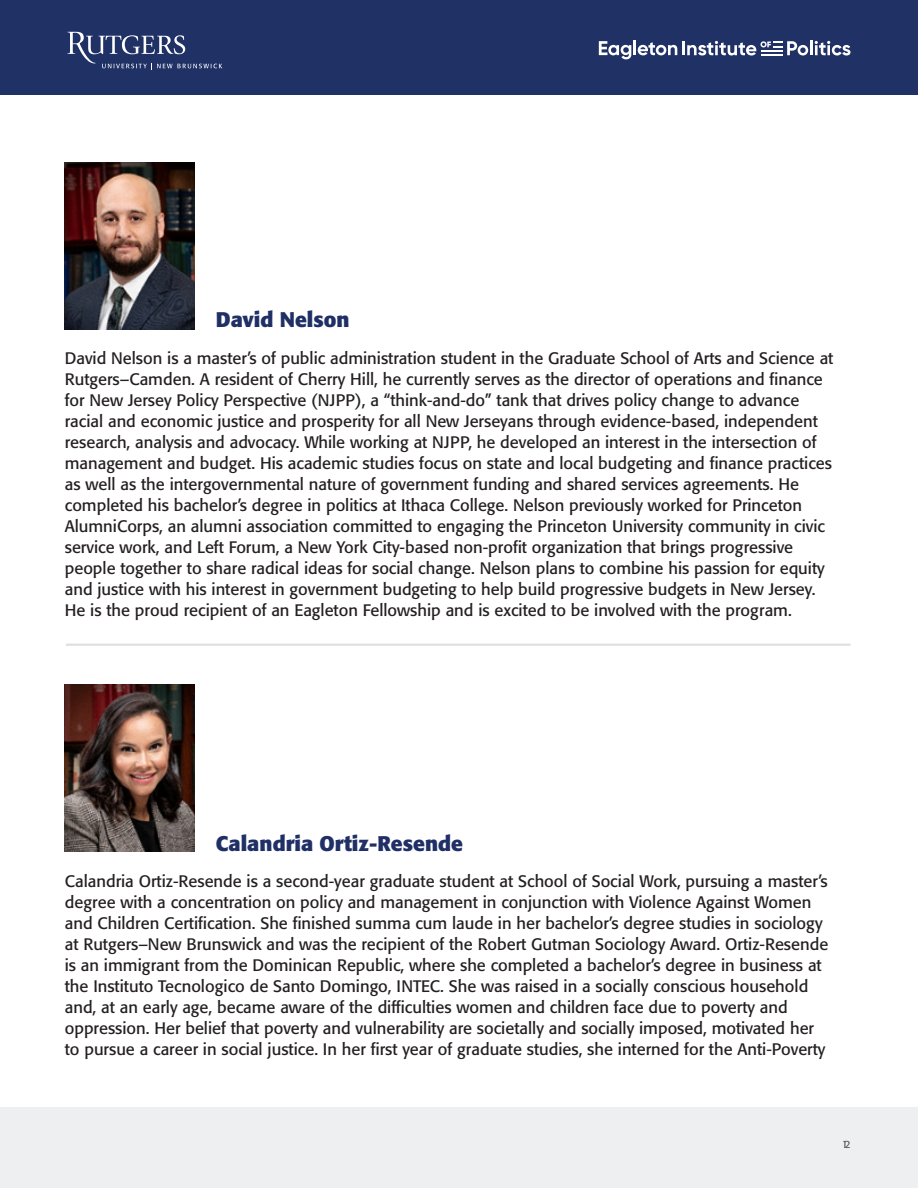
<style>
.page{position:relative;width:918px;height:1188px;background:#fff}
.page>*{position:absolute;margin:0;border:0;box-sizing:border-box;transform-origin:0 0}
.Bodycopy{font:700 21px "Formata BQ";color:#203066}
.Bodycopy-2{font:16.5px/21px "Formata BQ";color:#241f21}
.t1{font:10.5px "Formata BQ";color:#5c5c5f}
</style>
<div class="page">
<div style="left:0;top:1108px;width:918px;height:80px;background:#edeff1"></div>
<div style="left:0;top:0;width:918px;height:94px;background:#203166"></div>
<svg style="left:67px;top:31px;width:155px;height:39px"></svg>
<svg style="left:599px;top:41px;width:32px;height:18px"></svg>
<hr style="left:633px;top:41px;width:3px;height:14px;background:#fff">
<svg style="left:638px;top:42px;width:39px;height:14px"></svg>
<hr style="left:810px;top:41px;width:3px;height:14px;background:#fff">
<svg style="left:815px;top:41px;width:35px;height:15px"></svg>
<hr style="left:682px;top:41px;width:3px;height:14px;background:#fff">
<svg style="left:687px;top:41px;width:121px;height:15px"></svg>
<hr style="left:66px;top:644px;width:784px;height:2px;background:#bdbfbf">
<img style="left:65px;top:685px;width:129px;height:167px">
<img style="left:65px;top:162px;width:129px;height:168px">
<p class="Bodycopy" style="left:216px;top:307px;width:135px">David Nelson</p>
<p class="Bodycopy-2" style="left:65px;top:347px;width:770px">David Nelson is a master’s of public administration student in the Graduate School of Arts and Science at Rutgers–Camden. A resident of Cherry Hill, he currently serves as the director of operations and finance for New Jersey Policy Perspective (NJPP), a “think-and-do” tank that drives policy change to advance racial and economic justice and prosperity for all New Jerseyans through evidence-based, independent research, analysis and advocacy. While working at NJPP, he developed an interest in the intersection of management and budget. His academic studies focus on state and local budgeting and finance practices as well as the intergovernmental nature of government funding and shared services agreements. He completed his bachelor’s degree in politics at Ithaca College. Nelson previously worked for Princeton AlumniCorps, an alumni association committed to engaging the Princeton University community in civic service work, and Left Forum, a New York City-based non-profit organization that brings progressive people together to share radical ideas for social change. Nelson plans to combine his passion for equity and justice with his interest in government budgeting to help build progressive budgets in New Jersey.<br>He is the proud recipient of an Eagleton Fellowship and is excited to be involved with the program.</p>
<p class="Bodycopy" style="left:216px;top:830px;width:249px">Calandria Ortiz-Resende</p>
<p class="Bodycopy-2" style="left:65px;top:871px;width:765px">Calandria Ortiz-Resende is a second-year graduate student at School of Social Work, pursuing a master’s degree with a concentration on policy and management in conjunction with Violence Against Women and Children Certification. She finished summa cum laude in her bachelor’s degree studies in sociology at Rutgers–New Brunswick and was the recipient of the Robert Gutman Sociology Award. Ortiz-Resende is an immigrant from the Dominican Republic, where she completed a bachelor’s degree in business at the Instituto Tecnologico de Santo Domingo, INTEC. She was raised in a socially conscious household and, at an early age, became aware of the difficulties women and children face due to poverty and oppression. Her belief that poverty and vulnerability are societally and socially imposed, motivated her to pursue a career in social justice. In her first year of graduate studies, she interned for the Anti-Poverty</p>
<p class="t1" style="left:842px;top:1138px;width:10px">12</p>
</div>
